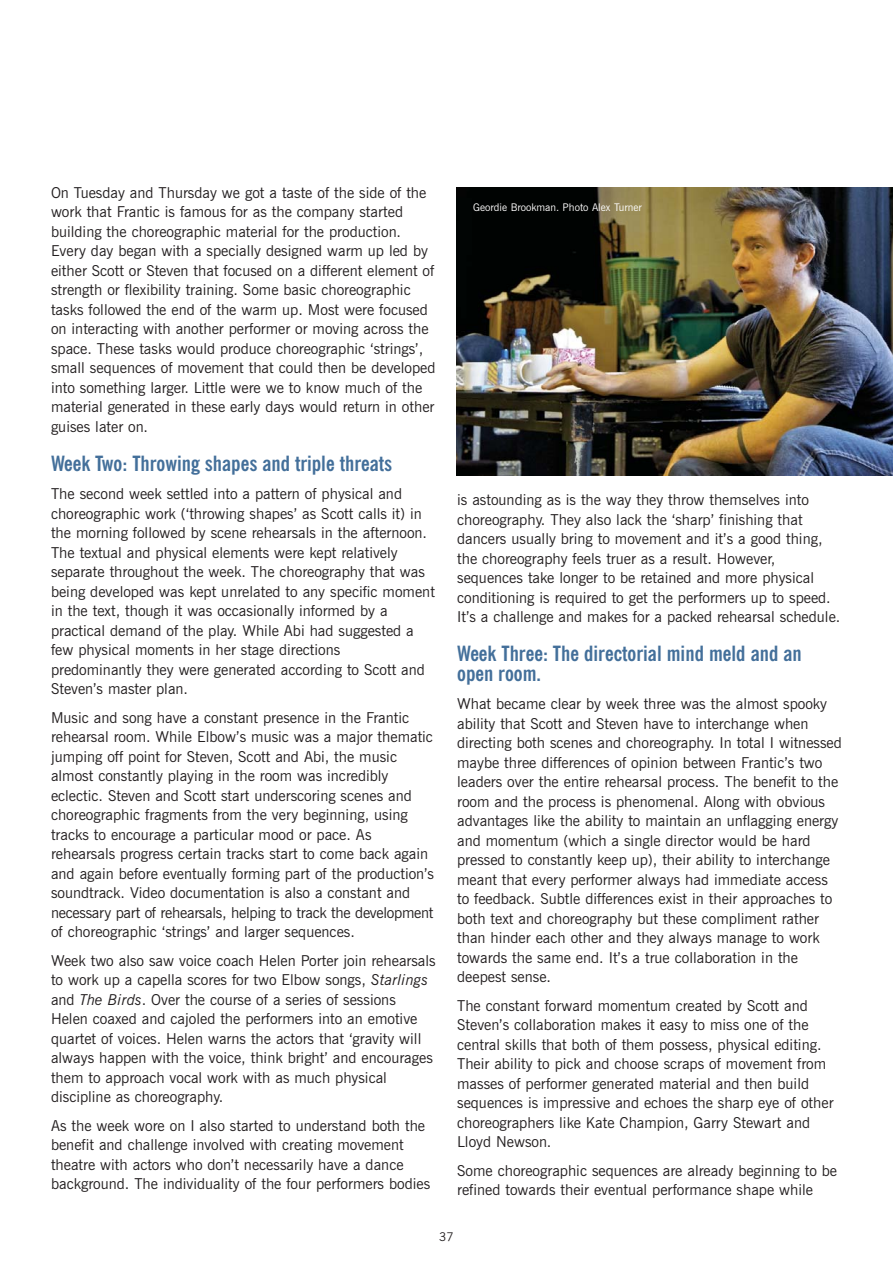
<style>
.page{position:relative;width:893px;height:1263px;background:#fff}
.page>*{position:absolute;margin:0;border:0;box-sizing:border-box;transform-origin:0 0}
.t1{font:700 condensed 21px/19.5px "News Gothic BT";color:#436f9a}
.t2{font:15px/19.5px "News Gothic BT";color:#231f20}
.t3{font:12px "News Gothic BT";color:#231f20}
.t4{font:10.5px "News Gothic BT";color:#fff}
.s1{font-style:italic}
</style>
<div class="page">
<img style="left:456px;top:187px;width:436px;height:289px">
<p class="t2" style="left:51px;top:184px;width:386px">On Tuesday and Thursday we got a taste of the side of the work that Frantic is famous for as the company started building the choreographic material for the production.<br>Every day began with a specially designed warm up led by either Scott or Steven that focused on a different element of strength or flexibility training. Some basic choreographic tasks followed the end of the warm up. Most were focused on interacting with another performer or moving across the space. These tasks would produce choreographic ‘strings’, small sequences of movement that could then be developed into something larger. Little were we to know much of the material generated in these early days would return in other guises later on.</p>
<h1 class="t1" style="left:51px;top:455px;width:343px">Week Two: Throwing shapes and triple threats</h1>
<p class="t2" style="left:51px;top:486px;width:385px">The second week settled into a pattern of physical and choreographic work (‘throwing shapes’ as Scott calls it) in the morning followed by scene rehearsals in the afternoon.<br>The textual and physical elements were kept relatively separate throughout the week. The choreography that was being developed was kept unrelated to any specific moment in the text, though it was occasionally informed by a practical demand of the play. While Abi had suggested a few physical moments in her stage directions<br>predominantly they were generated according to Scott and Steven’s master plan.</p>
<p class="t2" style="left:51px;top:709px;width:384px">Music and song have a constant presence in the Frantic rehearsal room. While Elbow’s music was a major thematic jumping off point for Steven, Scott and Abi, the music almost constantly playing in the room was incredibly eclectic. Steven and Scott start underscoring scenes and choreographic fragments from the very beginning, using tracks to encourage a particular mood or pace. As rehearsals progress certain tracks start to come back again and again before eventually forming part of the production’s soundtrack. Video documentation is also a constant and necessary part of rehearsals, helping to track the development of choreographic ‘strings’ and larger sequences.</p>
<p class="t2" style="left:51px;top:952px;width:386px">Week two also saw voice coach Helen Porter join rehearsals to work up a capella scores for two Elbow songs, <span class="s1">Starlings </span>and <span class="s1">The Birds</span>. Over the course of a series of sessions Helen coaxed and cajoled the performers into an emotive quartet of voices. Helen warns the actors that ‘gravity will always happen with the voice, think bright’ and encourages them to approach vocal work with as much physical discipline as choreography.</p>
<p class="t2" style="left:51px;top:1117px;width:381px">As the week wore on I also started to understand both the benefit and challenge involved with creating movement theatre with actors who don’t necessarily have a dance background. The individuality of the four performers bodies</p>
<p class="t4" style="left:473px;top:204px;width:170px">Geordie Brookman. Photo Alex Turner</p>
<p class="t2" style="left:457px;top:491px;width:385px">is astounding as is the way they throw themselves into choreography. They also lack the ‘sharp’ finishing that dancers usually bring to movement and it’s a good thing, the choreography feels truer as a result. However, sequences take longer to be retained and more physical conditioning is required to get the performers up to speed.<br>It’s a challenge and makes for a packed rehearsal schedule.</p>
<h1 class="t1" style="left:457px;top:646px;width:346px">Week Three: The directorial mind meld and an open room.</h1>
<p class="t2" style="left:457px;top:695px;width:386px">What became clear by week three was the almost spooky ability that Scott and Steven have to interchange when directing both scenes and choreography. In total I witnessed maybe three differences of opinion between Frantic’s two leaders over the entire rehearsal process. The benefit to the room and the process is phenomenal. Along with obvious advantages like the ability to maintain an unflagging energy and momentum (which a single director would be hard pressed to constantly keep up), their ability to interchange meant that every performer always had immediate access to feedback. Subtle differences exist in their approaches to both text and choreography but these compliment rather than hinder each other and they always manage to work towards the same end. It’s a true collaboration in the deepest sense.</p>
<p class="t2" style="left:457px;top:997px;width:378px">The constant forward momentum created by Scott and Steven’s collaboration makes it easy to miss one of the central skills that both of them possess, physical editing.<br>Their ability to pick and choose scraps of movement from masses of performer generated material and then build sequences is impressive and echoes the sharp eye of other choreographers like Kate Champion, Garry Stewart and Lloyd Newson.</p>
<p class="t2" style="left:457px;top:1162px;width:381px">Some choreographic sequences are already beginning to be refined towards their eventual performance shape while</p>
<p class="t3" style="left:439px;top:1232px;width:16px">37</p>
</div>
